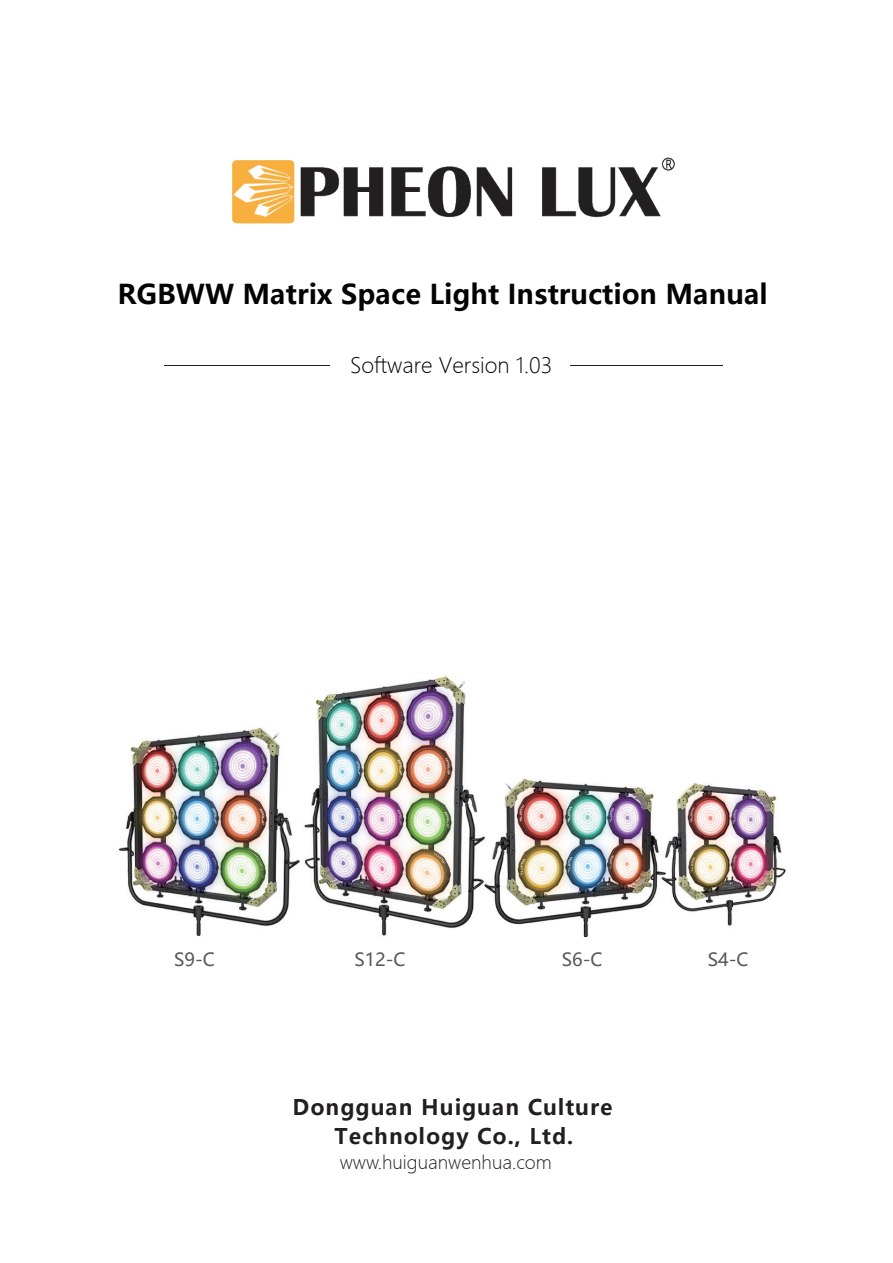
<style>
.page{position:relative;width:893px;height:1263px;background:#fff}
.page>*{position:absolute;margin:0;border:0;box-sizing:border-box;transform-origin:0 0}
.t1{font:700 27px "Microsoft Ya Hei";letter-spacing:.005em;color:#030303}
.t2{font:700 21.3px "Microsoft Ya Hei";letter-spacing:.05em;color:#231f20}
.t3{font:300 21px "Microsoft Ya Hei";color:#030303}
.t4{font:300 18px "Microsoft Ya Hei";color:#231f20}
.t5{font:18px "Microsoft Ya Hei";color:#57585a}
</style>
<div class="page">
<img style="left:118px;top:676px;width:668px;height:261px">
<hr style="left:164px;top:365px;width:166px;height:1px;background:#231f20">
<hr style="left:570px;top:365px;width:152px;height:1px;background:#231f20">
<img style="left:232px;top:157px;width:442px;height:66px">
<p class="t1" style="left:118px;top:276px;width:652px">RGBWW Matrix Space Light Instruction Manual</p>
<p class="t3" style="left:350px;top:351px;width:204px">Software Version 1.03</p>
<p class="t5" style="left:174px;top:947px;width:42px">S9-C</p>
<p class="t5" style="left:354px;top:947px;width:53px">S12-C</p>
<p class="t5" style="left:562px;top:947px;width:42px">S6-C</p>
<p class="t5" style="left:708px;top:947px;width:42px">S4-C</p>
<p class="t2" style="left:292px;top:1092px;width:322px">Dongguan Huiguan Culture</p>
<p class="t2" style="left:334px;top:1121px;width:240px">Technology Co., Ltd.</p>
<p class="t4" style="left:340px;top:1150px;width:214px">www.huiguanwenhua.com</p>
</div>
